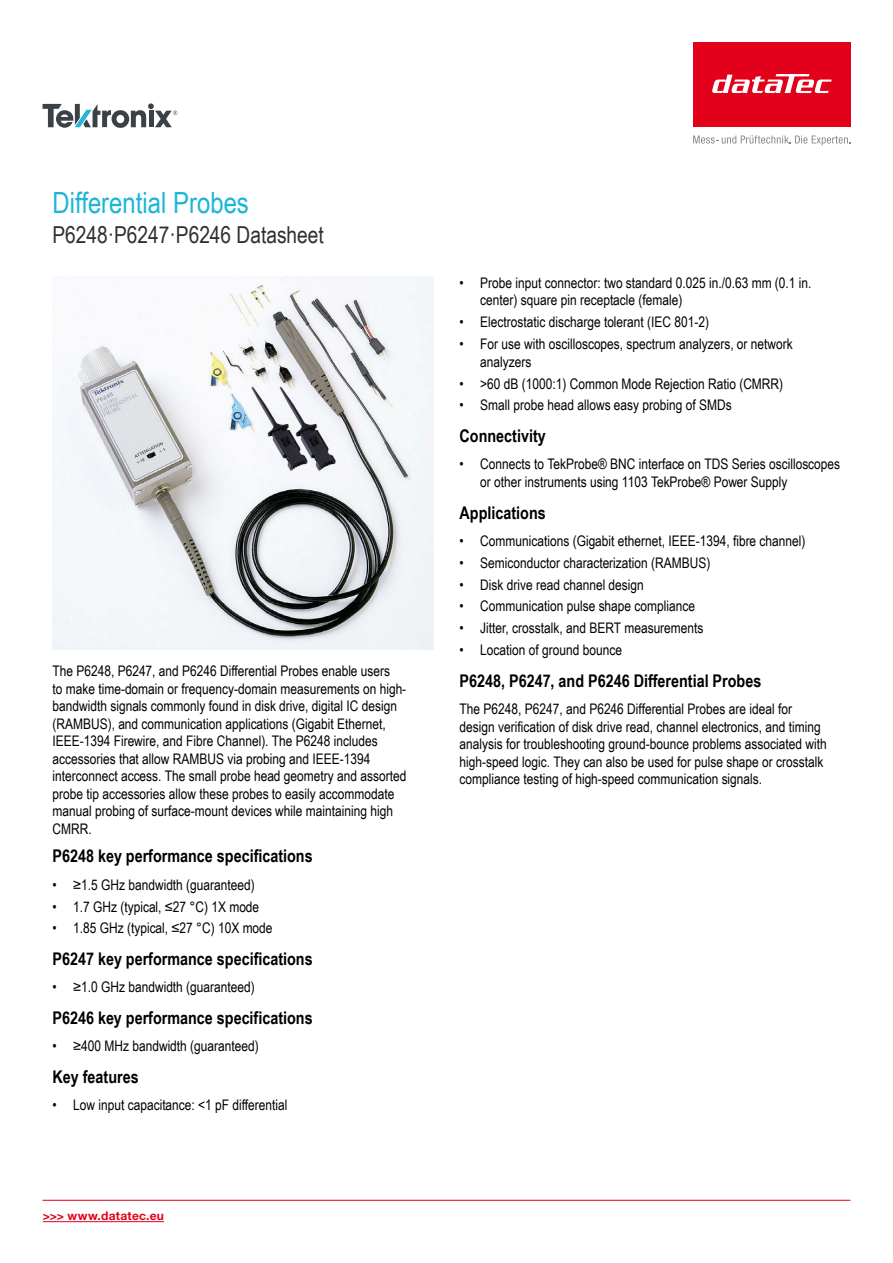
<style>
.page{position:relative;width:893px;height:1263px;background:#fff}
.page>*{position:absolute;margin:0;border:0;box-sizing:border-box;transform-origin:0 0}
.t1{font:29.25px "Arial Narrow";color:#1cb5d8}
.t2{font:23.4px "Arial Narrow";color:#303030}
.t3{font:700 17.55px "Arial Narrow";color:#000}
.t4{font:14.55px/17.5px "Arial Narrow";color:#000}
.t5{font:700 12px "Helvetica Neue LT Pro";letter-spacing:.02em;color:#e2001a}
</style>
<div class="page">
<div style="left:693px;top:43px;width:157px;height:84px;background:#e2001a"></div>
<svg style="left:693px;top:135px;width:157px;height:10px"></svg>
<svg style="left:712px;top:74px;width:119px;height:19px"></svg>
<hr style="left:43px;top:1221px;width:121px;height:1px;background:#e2001a">
<hr style="left:43px;top:1200px;width:807px;height:1px;background:#e2001a">
<svg style="left:43px;top:103px;width:134px;height:25px"></svg>
<img style="left:53px;top:276px;width:380px;height:374px">
<h1 class="t1" style="left:53px;top:181px;width:198px">Differential Probes</h1>
<h2 class="t2" style="left:53px;top:218px;width:273px">P6248·P6247·P6246 Datasheet</h2>
<p class="t4" style="left:53px;top:661px;width:355px">The P6248, P6247, and P6246 Differential Probes enable users<br>to make time-domain or frequency-domain measurements on high&shy;bandwidth signals commonly found in disk drive, digital IC design (RAMBUS), and communication applications (Gigabit Ethernet, IEEE-1394 Firewire, and Fibre Channel). The P6248 includes accessories that allow RAMBUS via probing and IEEE-1394 interconnect access. The small probe head geometry and assorted probe tip accessories allow these probes to easily accommodate manual probing of surface-mount devices while maintaining high CMRR.</p>
<p class="t3" style="left:53px;top:843px;width:262px">P6248 key performance specifications</p>
<p class="t4" style="left:53px;top:875px;width:204px">• ≥1.5 GHz bandwidth (guaranteed)</p>
<p class="t4" style="left:53px;top:897px;width:208px">• 1.7 GHz (typical, ≤27 °C) 1X mode</p>
<p class="t4" style="left:53px;top:919px;width:222px">• 1.85 GHz (typical, ≤27 °C) 10X mode</p>
<p class="t3" style="left:53px;top:946px;width:262px">P6247 key performance specifications</p>
<p class="t4" style="left:53px;top:978px;width:204px">• ≥1.0 GHz bandwidth (guaranteed)</p>
<p class="t3" style="left:53px;top:1005px;width:262px">P6246 key performance specifications</p>
<p class="t4" style="left:53px;top:1037px;width:208px">• ≥400 MHz bandwidth (guaranteed)</p>
<p class="t3" style="left:53px;top:1063px;width:88px">Key features</p>
<p class="t4" style="left:53px;top:1096px;width:236px">• Low input capacitance: &lt;1 pF differential</p>
<p class="t5" style="left:43px;top:1209px;width:123px">&gt;&gt;&gt; www.datatec.eu</p>
<p class="t4" style="left:480px;top:273px;width:333px;text-indent:-21px">• Probe input connector: two standard 0.025 in./0.63 mm (0.1 in. center) square pin receptacle (female)</p>
<p class="t4" style="left:460px;top:313px;width:251px">• Electrostatic discharge tolerant (IEC 801-2)</p>
<p class="t4" style="left:480px;top:335px;width:314px;text-indent:-21px">• For use with oscilloscopes, spectrum analyzers, or network analyzers</p>
<p class="t4" style="left:460px;top:374px;width:325px">• &gt;60 dB (1000:1) Common Mode Rejection Ratio (CMRR)</p>
<p class="t4" style="left:460px;top:396px;width:274px">• Small probe head allows easy probing of SMDs</p>
<p class="t3" style="left:460px;top:423px;width:88px">Connectivity</p>
<p class="t4" style="left:480px;top:455px;width:361px;text-indent:-21px">• Connects to TekProbe® BNC interface on TDS Series oscilloscopes or other instruments using 1103 TekProbe® Power Supply</p>
<p class="t3" style="left:460px;top:499px;width:88px">Applications</p>
<p class="t4" style="left:460px;top:531px;width:347px">• Communications (Gigabit ethernet, IEEE-1394, fibre channel)</p>
<p class="t4" style="left:460px;top:553px;width:252px">• Semiconductor characterization (RAMBUS)</p>
<p class="t4" style="left:460px;top:575px;width:186px">• Disk drive read channel design</p>
<p class="t4" style="left:460px;top:597px;width:237px">• Communication pulse shape compliance</p>
<p class="t4" style="left:460px;top:619px;width:245px">• Jitter, crosstalk, and BERT measurements</p>
<p class="t4" style="left:460px;top:641px;width:164px">• Location of ground bounce</p>
<p class="t3" style="left:460px;top:667px;width:303px">P6248, P6247, and P6246 Differential Probes</p>
<p class="t4" style="left:460px;top:700px;width:369px">The P6248, P6247, and P6246 Differential Probes are ideal for design verification of disk drive read, channel electronics, and timing analysis for troubleshooting ground-bounce problems associated with high-speed logic. They can also be used for pulse shape or crosstalk compliance testing of high-speed communication signals.</p>
</div>
